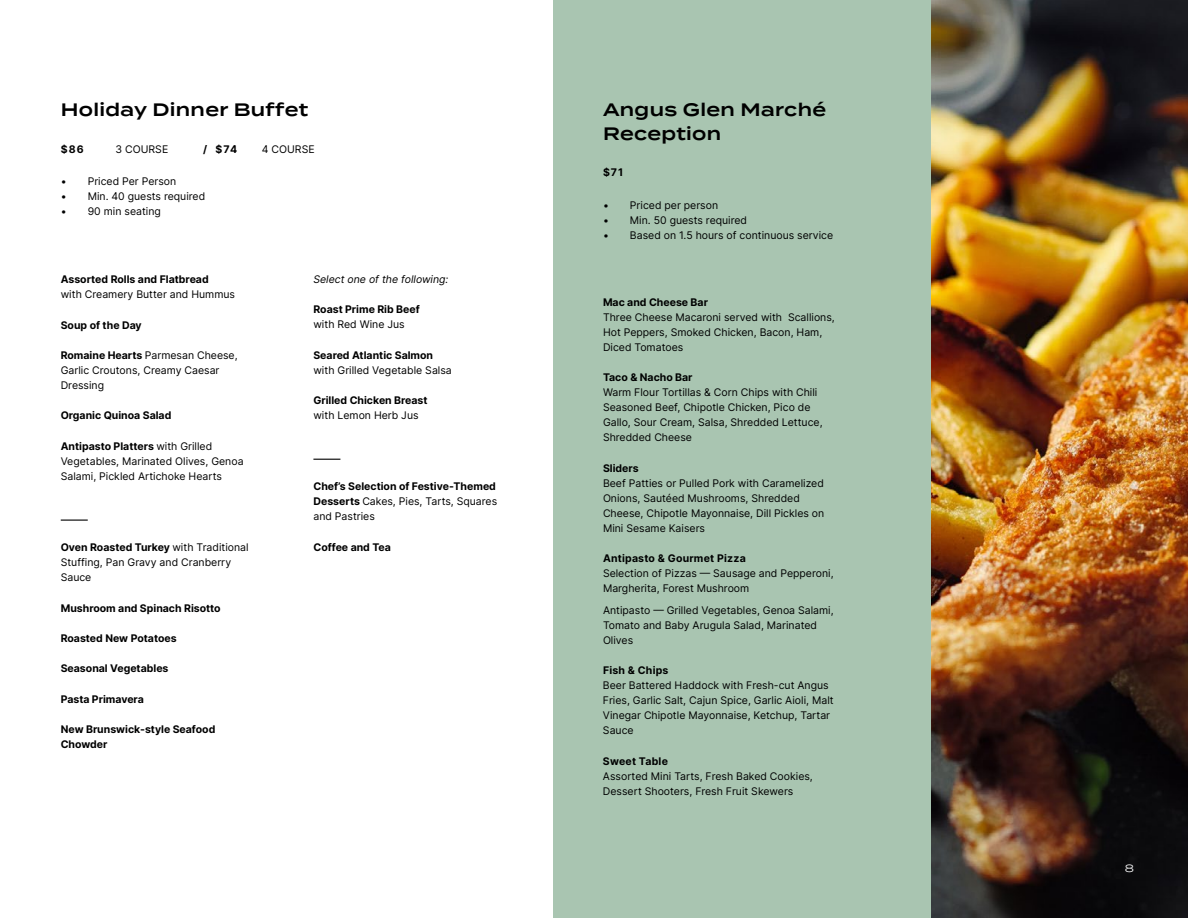
<style>
.page{position:relative;width:1188px;height:918px;background:#fff}
.page>*{position:absolute;margin:0;border:0;box-sizing:border-box;transform-origin:0 0}
.t1{font:600 18px/24px "Termina";letter-spacing:.02em;color:#000}
.t2{font:10.5px/15px "Inter";color:#000101}
.t3{font:700 10.5px/15px "Inter";color:#000101}
.t4{font:700 10.5px "Inter";letter-spacing:.02em;color:#000101}
.t5{font:italic 10.5px "Inter";color:#000101}
.t6{font:700 10.5px "Inter";color:#000}
.t7{font:10.5px "Termina";color:#fff}
.s1{font-weight:700}
.s2{font-weight:400}
</style>
<div class="page">
<div style="left:554px;top:0;width:391px;height:918px;background:#a9c5b1"></div>
<svg style="left:61px;top:520px;width:27px;height:1px"></svg>
<svg style="left:313px;top:459px;width:27px;height:1px"></svg>
<img style="left:932px;top:0;width:256px;height:918px">
<h1 class="t1" style="left:61px;top:97px;width:249px">Holiday Dinner Buffet</h1>
<p class="t6" style="left:61px;top:141px;width:24px">$86</p>
<p class="t2" style="left:116px;top:141px;width:54px">3 COURSE</p>
<p class="t6" style="left:203px;top:141px;width:35px">/ $74</p>
<p class="t2" style="left:262px;top:141px;width:54px">4 COURSE</p>
<p class="t2" style="left:61px;top:174px;width:117px">• Priced Per Person</p>
<p class="t2" style="left:61px;top:189px;width:146px">• Min. 40 guests required</p>
<p class="t2" style="left:61px;top:204px;width:102px">• 90 min seating</p>
<p class="t3" style="left:61px;top:272px;width:149px">Assorted Rolls and Flatbread</p>
<p class="t2" style="left:61px;top:287px;width:176px">with Creamery Butter and Hummus</p>
<p class="t3" style="left:61px;top:317px;width:82px">Soup of the Day</p>
<p class="t2" style="left:61px;top:347px;width:178px"><span class="s1">Romaine Hearts</span> Parmesan Cheese,<br>Garlic Croutons, Creamy Caesar<br>Dressing</p>
<p class="t3" style="left:61px;top:408px;width:112px">Organic Quinoa Salad</p>
<p class="t2" style="left:61px;top:438px;width:184px"><span class="s1">Antipasto Platters</span> with Grilled<br>Vegetables, Marinated Olives, Genoa<br>Salami, Pickled Artichoke Hearts</p>
<p class="t2" style="left:61px;top:540px;width:189px"><span class="s1">Oven Roasted Turkey</span> with Traditional<br>Stuffing, Pan Gravy and Cranberry<br>Sauce</p>
<p class="t3" style="left:61px;top:600px;width:162px">Mushroom and Spinach Risotto</p>
<p class="t3" style="left:61px;top:630px;width:117px">Roasted New Potatoes</p>
<p class="t3" style="left:61px;top:661px;width:109px">Seasonal Vegetables</p>
<p class="t3" style="left:61px;top:691px;width:85px">Pasta Primavera</p>
<p class="t3" style="left:61px;top:722px;width:156px">New Brunswick-style Seafood<br>Chowder</p>
<p class="t5" style="left:313px;top:271px;width:137px">Select one of the following:</p>
<p class="t3" style="left:313px;top:302px;width:108px">Roast Prime Rib Beef</p>
<p class="t2" style="left:313px;top:317px;width:93px">with Red Wine Jus</p>
<p class="t3" style="left:313px;top:347px;width:121px">Seared Atlantic Salmon</p>
<p class="t2" style="left:313px;top:362px;width:140px">with Grilled Vegetable Salsa</p>
<p class="t3" style="left:313px;top:392px;width:116px">Grilled Chicken Breast</p>
<p class="t2" style="left:313px;top:407px;width:107px">with Lemon Herb Jus</p>
<p class="t3" style="left:313px;top:479px;width:185px;text-align:justify">Chef’s Selection of Festive-Themed Desserts <span class="s2">Cakes, Pies, Tarts, Squares and Pastries</span></p>
<p class="t3" style="left:313px;top:539px;width:79px">Coffee and Tea</p>
<h1 class="t1" style="left:603px;top:97px;width:225px">Angus Glen Marché<br>Reception</h1>
<p class="t6" style="left:603px;top:164px;width:22px">$71</p>
<p class="t2" style="left:603px;top:197px;width:117px">• Priced per person</p>
<p class="t2" style="left:603px;top:212px;width:146px">• Min. 50 guests required</p>
<p class="t2" style="left:603px;top:227px;width:232px">• Based on 1.5 hours of continuous service</p>
<p class="t3" style="left:603px;top:294px;width:106px">Mac and Cheese Bar</p>
<p class="t2" style="left:603px;top:309px;width:233px">Three Cheese Macaroni served with Scallions,<br>Hot Peppers, Smoked Chicken, Bacon, Ham,<br>Diced Tomatoes</p>
<p class="t3" style="left:603px;top:370px;width:91px">Taco &amp; Nacho Bar</p>
<p class="t2" style="left:603px;top:385px;width:221px">Warm Flour Tortillas &amp; Corn Chips with Chili Seasoned Beef, Chipotle Chicken, Pico de Gallo, Sour Cream, Salsa, Shredded Lettuce, Shredded Cheese</p>
<p class="t3" style="left:603px;top:460px;width:37px">Sliders</p>
<p class="t2" style="left:603px;top:475px;width:223px">Beef Patties or Pulled Pork with Caramelized Onions, Sautéed Mushrooms, Shredded Cheese, Chipotle Mayonnaise, Dill Pickles on Mini Sesame Kaisers</p>
<p class="t4" style="left:603px;top:551px;width:144px">Antipasto &amp; Gourmet Pizza</p>
<p class="t2" style="left:603px;top:565px;width:232px">Selection of Pizzas — Sausage and Pepperoni,<br>Margherita, Forest Mushroom</p>
<p class="t2" style="left:603px;top:602px;width:232px">Antipasto — Grilled Vegetables, Genoa Salami,<br>Tomato and Baby Arugula Salad, Marinated<br>Olives</p>
<p class="t4" style="left:603px;top:663px;width:67px">Fish &amp; Chips</p>
<p class="t2" style="left:603px;top:678px;width:232px">Beer Battered Haddock with Fresh-cut Angus Fries, Garlic Salt, Cajun Spice, Garlic Aioli, Malt Vinegar Chipotle Mayonnaise, Ketchup, Tartar Sauce</p>
<p class="t4" style="left:603px;top:753px;width:66px">Sweet Table</p>
<p class="t2" style="left:603px;top:768px;width:211px">Assorted Mini Tarts, Fresh Baked Cookies,<br>Dessert Shooters, Fresh Fruit Skewers</p>
<p class="t7" style="left:1125px;top:861px;width:11px">8</p>
</div>
